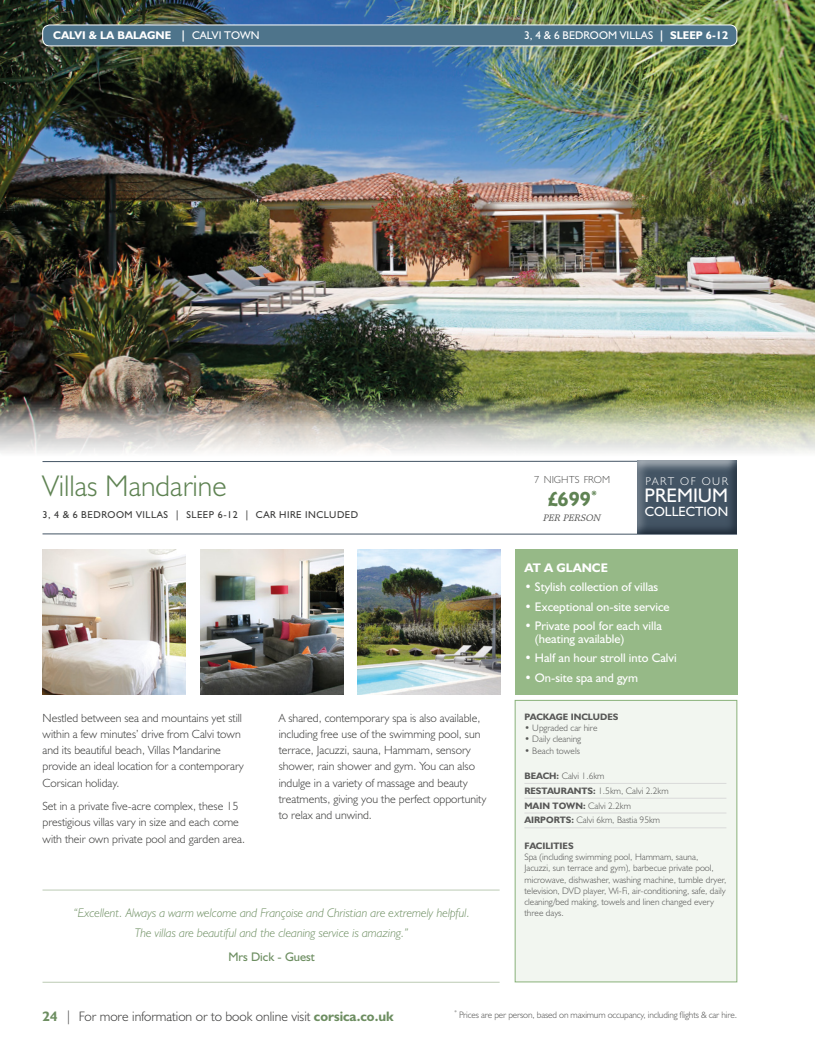
<style>
.page{position:relative;width:815px;height:1053px;background:#fff}
.page>*{position:absolute;margin:0;border:0;box-sizing:border-box;transform-origin:0 0}
.t1{font:300 30px "Humanist 521 BT";color:#5f8353}
.t2{font:700 20.5px "Humanist 521 BT";color:#5f8353}
.t3{font:19.75px "Humanist 521 BT";color:#fff}
.t4{font:300 13.75px "Humanist 521 BT";color:#3c3c3b}
.t5{font:13.5px "Humanist 521 BT";color:#fff}
.t6{font:12.5px/12.5px "Humanist 521 BT";color:#fff}
.t7{font:italic 300 12.5px/20px "Humanist 521 BT";color:#6d8e61;text-align:center}
.t8{font:12.5px "Humanist 521 BT";color:#6d8e61}
.t9{font:700 12.5px "Humanist 521 BT";color:#fff}
.t10{font:300 11.88px/16.2px "Humanist 521 BT";color:#3c3c3b}
.t11{font:11.25px "Humanist 521 BT";color:#fff}
.t12{font:700 11.25px "Humanist 521 BT";color:#fff}
.t13{font:300 11.25px "Humanist 521 BT";letter-spacing:.14em;color:#fff}
.t14{font:300 10.25px "Humanist 521 BT";color:#575756}
.t15{font:10px "Humanist 521 BT";letter-spacing:.05em;color:#3c3c3b}
.t16{font:italic 9.62px "Matt Antique BT";color:#575756}
.t17{font:300 9.38px/11.2px "Humanist 521 BT";color:#575756}
.t18{font:700 9.38px "Humanist 521 BT";color:#575756}
.s1{font-weight:400}
.s2{font-weight:700}
.s3{font-weight:700;color:#6d8e61}
</style>
<div class="page">
<img style="left:0;top:0;width:815px;height:397px">
<img style="left:0;top:397px;width:815px;height:138px">
<div style="left:43px;top:25px;width:694px;height:21px;background:#4e748b;border-radius:7px"></div>
<div style="left:43px;top:25px;width:694px;height:21px;border:1px solid #fff;border-radius:7px"></div>
<hr style="left:43px;top:461px;width:694px;height:1px;background:#435464">
<hr style="left:43px;top:533px;width:694px;height:1px;background:#435464">
<img style="left:357px;top:549px;width:144px;height:145px">
<img style="left:43px;top:549px;width:143px;height:145px">
<img style="left:200px;top:549px;width:143px;height:145px">
<div style="left:515px;top:700px;width:222px;height:281px;background:#f2f6f0;border:1px solid #89b179"></div>
<hr style="left:524px;top:783px;width:202px;height:1px;background:#dadada">
<hr style="left:524px;top:798px;width:202px;height:1px;background:#dadada">
<hr style="left:524px;top:812px;width:202px;height:1px;background:#dadada">
<hr style="left:524px;top:827px;width:202px;height:1px;background:#dadada">
<div style="left:628px;top:454px;width:121px;height:82px;background:#435464;opacity:.75"></div>
<hr style="left:43px;top:889px;width:457px;height:1px;background:#bbcab4">
<hr style="left:43px;top:981px;width:457px;height:1px;background:#bbcab4">
<div style="left:515px;top:549px;width:222px;height:145px;background:#96b987"></div>
<p class="t12" style="left:53px;top:28px;width:208px">CALVI &amp; LA BALAGNE | <span class="s1">CALVI TOWN</span></p>
<p class="t11" style="left:524px;top:28px;width:206px">3, 4 &amp; 6 BEDROOM VILLAS <span class="s2">| SLEEP 6-12</span></p>
<h1 class="t1" style="left:43px;top:467px;width:186px">Villas Mandarine</h1>
<p class="t14" style="left:534px;top:473px;width:77px">7 NIGHTS FROM</p>
<p class="t16" style="left:543px;top:511px;width:59px">PER PERSON</p>
<h2 class="t2" style="left:547px;top:486px;width:51px">£699<sup>*</sup></h2>
<p class="t15" style="left:43px;top:508px;width:317px">3, 4 &amp; 6 BEDROOM VILLAS | SLEEP 6-12 | CAR HIRE INCLUDED</p>
<p class="t13" style="left:645px;top:474px;width:84px">PART OF OUR</p>
<h3 class="t3" style="left:645px;top:483px;width:85px">PREMIUM</h3>
<p class="t5" style="left:645px;top:503px;width:85px">COLLECTION</p>
<p class="t9" style="left:524px;top:559px;width:85px">AT A GLANCE</p>
<p class="t6" style="left:524px;top:580px;width:135px">• Stylish collection of villas</p>
<p class="t6" style="left:524px;top:600px;width:147px">• Exceptional on-site service</p>
<p class="t6" style="left:535px;top:619px;width:128px;text-indent:-11px">• Private pool for each villa (heating available)</p>
<p class="t6" style="left:524px;top:651px;width:154px">• Half an hour stroll into Calvi</p>
<p class="t6" style="left:524px;top:671px;width:115px">• On-site spa and gym</p>
<p class="t10" style="left:279px;top:709px;width:209px">A shared, contemporary spa is also available, including free use of the swimming pool, sun terrace, Jacuzzi, sauna, Hammam, sensory shower, rain shower and gym. You can also indulge in a variety of massage and beauty treatments, giving you the perfect opportunity to relax and unwind.</p>
<p class="t18" style="left:524px;top:710px;width:95px">PACKAGE INCLUDES</p>
<p class="t10" style="left:43px;top:709px;width:203px">Nestled between sea and mountains yet still within a few minutes’ drive from Calvi town and its beautiful beach, Villas Mandarine provide an ideal location for a contemporary Corsican holiday.</p>
<p class="t10" style="left:43px;top:797px;width:204px">Set in a private five-acre complex, these 15 prestigious villas vary in size and each come with their own private pool and garden area.</p>
<p class="t17" style="left:524px;top:722px;width:75px">• Upgraded car hire</p>
<p class="t17" style="left:524px;top:733px;width:58px">• Daily cleaning</p>
<p class="t17" style="left:524px;top:744px;width:57px">• Beach towels</p>
<p class="t17" style="left:524px;top:768px;width:146px;line-height:14.8px"><span class="s2">BEACH:</span> Calvi 1.6km<br><span class="s2">RESTAURANTS:</span> 1.5km, Calvi 2.2km<br><span class="s2">MAIN TOWN:</span> Calvi 2.2km<br><span class="s2">AIRPORTS:</span> Calvi 6km, Bastia 95km</p>
<p class="t18" style="left:524px;top:839px;width:51px">FACILITIES</p>
<p class="t17" style="left:524px;top:851px;width:203px">Spa (including swimming pool, Hammam, sauna, Jacuzzi, sun terrace and gym), barbecue private pool, microwave, dishwasher, washing machine, tumble dryer, television, DVD player, Wi-Fi, air-conditioning, safe, daily cleaning/bed making, towels and linen changed every three days.</p>
<p class="t7" style="left:74px;top:902px;width:398px">“Excellent. Always a warm welcome and Françoise and Christian are extremely helpful.<br>The villas are beautiful and the cleaning service is amazing.”</p>
<p class="t8" style="left:228px;top:948px;width:88px">Mrs Dick - Guest</p>
<p class="t4" style="left:43px;top:1007px;width:353px"><span class="s3">24</span> | For more information or to book online visit <span class="s3">corsica.co.uk</span></p>
<p class="t17" style="left:455px;top:1008px;width:284px"><sup>*</sup> Prices are per person, based on maximum occupancy, including flights &amp; car hire.</p>
</div>
